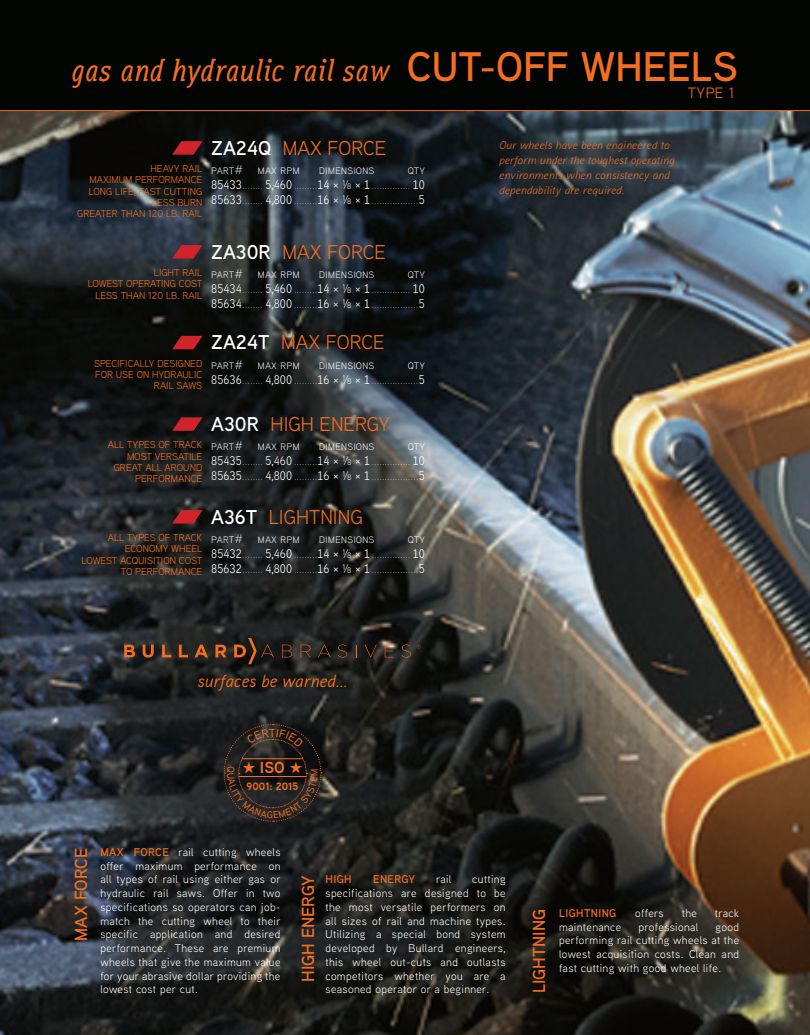
<style>
.page{position:relative;width:810px;height:1035px;background:#fff}
.page>*{position:absolute;margin:0;border:0;box-sizing:border-box;transform-origin:0 0}
.t1{font:italic 500 31.62px "Aaux Office";letter-spacing:.035em;color:#f36e21}
.t2{font:20px "Aaux Next";color:#f36e21}
.SPEC_DESC2{font:600 17.5px "Aaux Next";color:#f36e21}
.t3{font:17.5px "Aaux Pro Regular Italic OSF";color:#f36e21}
.SPEC_DESC1{font:700 16px "Aaux Next";color:#f36e21}
.t4{font:15px "Aaux Next";color:#f36e21}
.CATALOG__4-COLUMN{font:100 12.5px "Aaux Next";color:#fff}
.CATALOG__4-HEADER{font:300 12.5px "Aaux Next";color:#fff}
.SPEC_DESC2-2{font:11.25px/13.8px "Aaux Next";letter-spacing:.035em;color:#fff;text-align:justify}
.spec_desc_indent_arr{font:italic 11.25px/15px "Aaux Next";letter-spacing:.035em;color:#f36e21}
.SPEC_DESC2-3{font:600 11.25px "Aaux Next";letter-spacing:.035em;color:#f36e21}
.SPEC_DESC1-2{font:700 10.62px "Aaux Next";color:#f36e21}
.t5{font:10px/11.2px "Aaux Next";color:#f36e21;text-align:right}
.s1{font-family:"Aaux Next";font-weight:600;font-style:normal;font-size:41.25px}
.s2{font-weight:600;color:#fff}
.s3{font-weight:400}
.s4{font-weight:600;color:#f36e21}
</style>
<div class="page">
<img style="left:0;top:111px;width:810px;height:924px">
<div style="left:0;top:0;width:810px;height:110px;background:#030503"></div>
<hr style="left:0;top:110px;width:810px;height:1px;background:#f36e21">
<svg style="left:124px;top:645px;width:11px;height:12px"></svg>
<svg style="left:143px;top:645px;width:11px;height:13px"></svg>
<svg style="left:162px;top:645px;width:9px;height:12px"></svg>
<svg style="left:179px;top:645px;width:9px;height:12px"></svg>
<svg style="left:216px;top:645px;width:11px;height:12px"></svg>
<svg style="left:195px;top:645px;width:13px;height:12px"></svg>
<svg style="left:282px;top:645px;width:10px;height:12px"></svg>
<svg style="left:301px;top:645px;width:10px;height:12px"></svg>
<svg style="left:338px;top:644px;width:9px;height:14px"></svg>
<svg style="left:356px;top:645px;width:1px;height:12px"></svg>
<svg style="left:365px;top:645px;width:12px;height:13px"></svg>
<svg style="left:385px;top:645px;width:9px;height:12px"></svg>
<svg style="left:402px;top:644px;width:9px;height:14px"></svg>
<svg style="left:234px;top:638px;width:40px;height:26px"></svg>
<svg style="left:318px;top:645px;width:13px;height:12px"></svg>
<svg style="left:417px;top:644px;width:4px;height:4px"></svg>
<svg style="left:172px;top:141px;width:31px;height:14px"></svg>
<svg style="left:172px;top:245px;width:31px;height:14px"></svg>
<svg style="left:172px;top:336px;width:31px;height:13px"></svg>
<svg style="left:172px;top:417px;width:31px;height:14px"></svg>
<svg style="left:172px;top:510px;width:31px;height:14px"></svg>
<svg style="left:223px;top:724px;width:99px;height:98px;background:#24211f"></svg>
<p class="t1" style="left:72px;top:51px;width:667px">gas and hydraulic rail saw <span class="s1">CUT-OFF WHEELS</span></p>
<p class="t4" style="left:688px;top:82px;width:48px">TYPE 1</p>
<p class="t5" style="left:90px;top:163px;width:114px">HEAVY RAIL<br>MAXIMUM PERFORMANCE</p>
<p class="t5" style="left:89px;top:185px;width:115px">LONG LIFE, FAST CUTTING</p>
<p class="t5" style="left:152px;top:196px;width:52px">LESS BURN</p>
<p class="t5" style="left:77px;top:208px;width:127px">GREATER THAN 120 LB. RAIL</p>
<p class="t2" style="left:211px;top:134px;width:176px"><span class="s2">ZA24Q</span> MAX FORCE</p>
<p class="CATALOG__4-HEADER" style="left:211px;top:161px;width:90px">part# max rpm</p>
<p class="CATALOG__4-HEADER" style="left:319px;top:161px;width:57px">dimensions</p>
<p class="CATALOG__4-HEADER" style="left:408px;top:161px;width:19px">qty</p>
<p class="CATALOG__4-COLUMN" style="left:211px;top:176px;width:215px"><span class="s3">85433</span>........ <span class="s3">5,460</span> .........<span class="s3">14 × ¹⁄₈ × 1</span>............... <span class="s3">10</span></p>
<p class="CATALOG__4-COLUMN" style="left:211px;top:191px;width:215px"><span class="s3">85633</span>........ <span class="s3">4,800</span> .........<span class="s3">16 × ¹⁄₈ × 1</span>..................<span class="s3">5</span></p>
<p class="t5" style="left:88px;top:267px;width:116px">LIGHT RAIL<br>LOWEST OPERATING COST</p>
<p class="t5" style="left:95px;top:289px;width:108px">LESS THAN 120 LB. RAIL</p>
<p class="t2" style="left:211px;top:238px;width:176px"><span class="s2">ZA30R</span> MAX FORCE</p>
<p class="CATALOG__4-HEADER" style="left:211px;top:265px;width:90px">part# max rpm</p>
<p class="CATALOG__4-HEADER" style="left:319px;top:265px;width:57px">dimensions</p>
<p class="CATALOG__4-HEADER" style="left:408px;top:265px;width:19px">qty</p>
<p class="CATALOG__4-COLUMN" style="left:211px;top:280px;width:215px"><span class="s3">85434</span>........ <span class="s3">5,460</span> .........<span class="s3">14 × ¹⁄₈ × 1</span>............... <span class="s3">10</span></p>
<p class="CATALOG__4-COLUMN" style="left:211px;top:295px;width:215px"><span class="s3">85634</span>........ <span class="s3">4,800</span> .........<span class="s3">16 × ¹⁄₈ × 1</span>..................<span class="s3">5</span></p>
<p class="t5" style="left:94px;top:357px;width:110px">SPECIFICALLY DESIGNED<br>FOR USE ON HYDRAULIC<br>RAIL SAWS</p>
<p class="t2" style="left:211px;top:329px;width:175px"><span class="s2">ZA24T</span> MAX FORCE</p>
<p class="CATALOG__4-HEADER" style="left:211px;top:356px;width:90px">part# max rpm</p>
<p class="CATALOG__4-HEADER" style="left:319px;top:356px;width:57px">dimensions</p>
<p class="CATALOG__4-HEADER" style="left:408px;top:356px;width:19px">qty</p>
<p class="CATALOG__4-COLUMN" style="left:211px;top:371px;width:215px"><span class="s3">85636</span>........ <span class="s3">4,800</span> .........<span class="s3">16 × ¹⁄₈ × 1</span>..................<span class="s3">5</span></p>
<p class="t5" style="left:108px;top:439px;width:96px">ALL TYPES OF TRACK</p>
<p class="t5" style="left:127px;top:450px;width:77px">MOST VERSATILE</p>
<p class="t5" style="left:114px;top:461px;width:90px">GREAT ALL AROUND<br>PERFORMANCE</p>
<p class="t2" style="left:211px;top:410px;width:180px"><span class="s2">A30R</span> HIGH ENERGY</p>
<p class="CATALOG__4-HEADER" style="left:211px;top:437px;width:90px">part# max rpm</p>
<p class="CATALOG__4-HEADER" style="left:319px;top:437px;width:57px">dimensions</p>
<p class="CATALOG__4-HEADER" style="left:408px;top:437px;width:19px">qty</p>
<p class="CATALOG__4-COLUMN" style="left:211px;top:453px;width:215px"><span class="s3">85435</span>........ <span class="s3">5,460</span> .........<span class="s3">14 × ¹⁄₈ × 1</span>............... <span class="s3">10</span></p>
<p class="CATALOG__4-COLUMN" style="left:211px;top:468px;width:215px"><span class="s3">85635</span>........ <span class="s3">4,800</span> .........<span class="s3">16 × ¹⁄₈ × 1</span>..................<span class="s3">5</span></p>
<p class="t5" style="left:108px;top:532px;width:96px">ALL TYPES OF TRACK</p>
<p class="t5" style="left:125px;top:543px;width:79px">ECONOMY WHEEL</p>
<p class="t5" style="left:82px;top:554px;width:122px">LOWEST ACQUISITION COST<br>TO PERFORMANCE</p>
<p class="t2" style="left:211px;top:503px;width:153px"><span class="s2">A36T</span> LIGHTNING</p>
<p class="CATALOG__4-HEADER" style="left:211px;top:530px;width:90px">part# max rpm</p>
<p class="CATALOG__4-HEADER" style="left:319px;top:530px;width:57px">dimensions</p>
<p class="CATALOG__4-HEADER" style="left:408px;top:530px;width:19px">qty</p>
<p class="CATALOG__4-COLUMN" style="left:211px;top:545px;width:215px"><span class="s3">85432</span>........ <span class="s3">5,460</span> .........<span class="s3">14 × ¹⁄₈ × 1</span>............... <span class="s3">10</span></p>
<p class="CATALOG__4-COLUMN" style="left:211px;top:560px;width:215px"><span class="s3">85632</span>........ <span class="s3">4,800</span> .........<span class="s3">16 × ¹⁄₈ × 1</span>..................<span class="s3">5</span></p>
<p class="t3" style="left:198px;top:670px;width:151px">surfaces be warned...</p>
<p class="SPEC_DESC1" style="left:242px;top:757px;width:62px">★ ISO ★</p>
<p class="SPEC_DESC1-2" style="left:247px;top:778px;width:53px">9001: 2015</p>
<p class="spec_desc_indent_arr" style="left:500px;top:137px;width:177px">Our wheels have been engineered to perform under the toughest operating environments when consistency and dependability are required.</p>
<p class="SPEC_DESC2" style="left:69px;top:941px;width:94px;rotate:-90deg">MAX FORCE</p>
<p class="SPEC_DESC2-2" style="left:100px;top:845px;width:182px"><span class="s4">MAX FORCE</span> rail cutting wheels offer maximum performance on all types of rail using either gas or hydraulic rail saws. Offer in two specifications so operators can job&shy;match the cutting wheel to their specific application and desired performance. These are premium wheels that give the maximum value for your abrasive dollar providing the lowest cost per cut.</p>
<p class="SPEC_DESC2" style="left:296px;top:982px;width:108px;rotate:-90deg">HIGH ENERGY</p>
<p class="SPEC_DESC2-2" style="left:326px;top:872px;width:182px;text-indent:147px">cutting specifications are designed to be the most versatile performers on all sizes of rail and machine types.<br>Utilizing a special bond system developed by Bullard engineers, this wheel out-cuts and outlasts competitors whether you are a seasoned operator or a beginner.</p>
<p class="SPEC_DESC2-3" style="left:326px;top:872px;width:28px">HIGH</p>
<p class="SPEC_DESC2-3" style="left:373px;top:872px;width:44px">ENERGY</p>
<p class="SPEC_DESC2-2" style="left:436px;top:872px;width:17px">rail</p>
<p class="SPEC_DESC2" style="left:527px;top:993px;width:86px;rotate:-90deg">LIGHTNING</p>
<p class="SPEC_DESC2-3" style="left:559px;top:905px;width:59px">LIGHTNING</p>
<p class="SPEC_DESC2-2" style="left:635px;top:906px;width:30px">offers</p>
<p class="SPEC_DESC2-2" style="left:682px;top:906px;width:17px">the</p>
<p class="SPEC_DESC2-2" style="left:715px;top:906px;width:26px">track</p>
<p class="SPEC_DESC2-2" style="left:559px;top:919px;width:64px">maintenance</p>
<p class="SPEC_DESC2-2" style="left:639px;top:919px;width:61px">professional</p>
<p class="SPEC_DESC2-2" style="left:559px;top:919px;width:182px;text-indent:156px">good performing rail cutting wheels at the lowest acquisition costs. Clean and fast cutting with good wheel life.</p>
</div>
